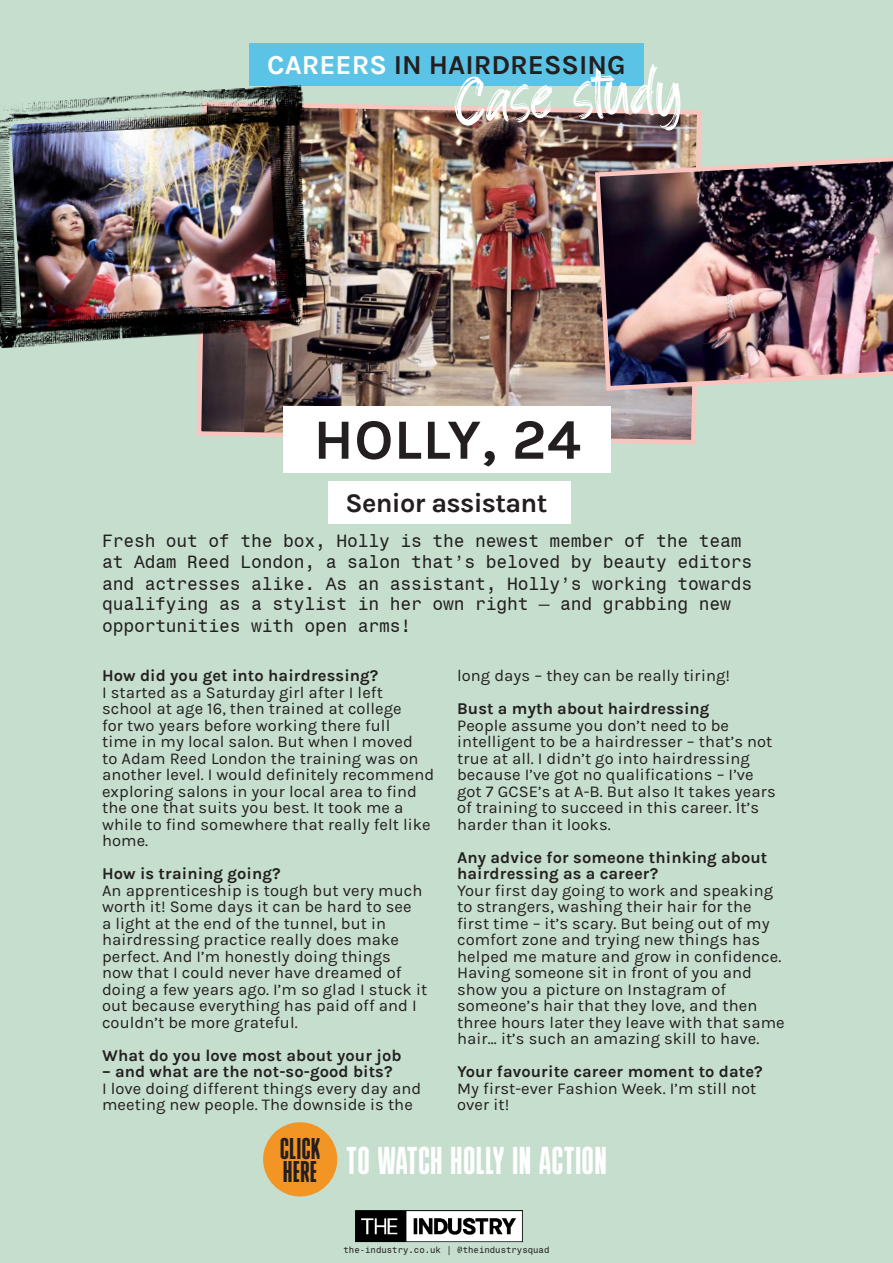
<style>
.page{position:relative;width:893px;height:1263px;background:#c5decd}
.page>*{position:absolute;margin:0;border:0;box-sizing:border-box;transform-origin:0 0}
.t1{font:65.1px "Blacksign";color:#fff}
.t2{font:700 57px "Karla";letter-spacing:.01em;color:#231f20}
.t3{font:38.7px "Bulevar";letter-spacing:.025em;color:#fff}
.t4{font:30px "Bulevar";letter-spacing:.025em;color:#231f20}
.t5{font:700 27.45px "Karla";color:#231f20}
.t6{font:700 27px "Karla";letter-spacing:-.025em;color:#231f20}
.t7{font:18px/21px "Monospace 821 BT";letter-spacing:-.01em;color:#231f20}
.t8{font:16.5px/16.5px "Karla";letter-spacing:.005em;color:#231f20}
.t9{font:700 16.5px/16.5px "Karla";letter-spacing:.005em;color:#231f20}
.t10{font:9px "Monospace 821 BT";color:#231f20}
.s1{color:#fff}
</style>
<div class="page">
<img style="left:196px;top:103px;width:506px;height:344px">
<div style="left:283px;top:406px;width:327px;height:67px;background:#fff"></div>
<div style="left:249px;top:43px;width:395px;height:42px;background:#5bc4e6"></div>
<div style="left:328px;top:481px;width:242px;height:43px;background:#fff"></div>
<img style="left:356px;top:1211px;width:167px;height:31px">
<div style="left:263px;top:1122px;width:74px;height:74px;background:#f39525;border-radius:50%"></div>
<img style="left:0;top:85px;width:315px;height:263px">
<img style="left:593px;top:153px;width:300px;height:240px">
<p class="t5" style="left:267px;top:49px;width:360px"><span class="s1">CAREERS</span> IN HAIRDRESSING</p>
<p class="t1" style="left:452px;top:62px;width:229px;rotate:-3deg">Case study</p>
<p class="t2" style="left:314px;top:407px;width:269px">HOLLY, 24</p>
<p class="t6" style="left:346px;top:487px;width:203px">Senior assistant</p>
<p class="t7" style="left:102px;top:530px;width:652px">Fresh out of the box, Holly is the newest member of the team at Adam Reed London, a salon that’s beloved by beauty editors and actresses alike. As an assistant, Holly’s working towards qualifying as a stylist in her own right – and grabbing new opportunities with open arms!</p>
<p class="t9" style="left:102px;top:667px;width:278px">How did you get into hairdressing?</p>
<p class="t8" style="left:102px;top:684px;width:334px">I started as a Saturday girl after I left school at age 16, then trained at college<br>for two years before working there full<br>time in my local salon. But when I moved<br>to Adam Reed London the training was on another level. I would definitely recommend exploring salons in your local area to find the one that suits you best. It took me a while to find somewhere that really felt like home.</p>
<p class="t9" style="left:102px;top:865px;width:180px">How is training going?</p>
<p class="t8" style="left:102px;top:882px;width:327px">An apprenticeship is tough but very much worth it! Some days it can be hard to see<br>a light at the end of the tunnel, but in hairdressing practice really does make perfect. And I’m honestly doing things<br>now that I could never have dreamed of doing a few years ago. I’m so glad I stuck it out because everything has paid off and I couldn’t be more grateful.</p>
<p class="t9" style="left:102px;top:1047px;width:301px">What do you love most about your job</p>
<p class="t9" style="left:102px;top:1063px;width:292px">– and what are the not-so-good bits?</p>
<p class="t8" style="left:102px;top:1080px;width:321px">I love doing different things every day and meeting new people. The downside is the</p>
<p class="t8" style="left:457px;top:668px;width:274px">long days – they can be really tiring!</p>
<p class="t9" style="left:457px;top:700px;width:254px">Bust a myth about hairdressing</p>
<p class="t8" style="left:457px;top:717px;width:320px">People assume you don’t need to be intelligent to be a hairdresser – that’s not true at all. I didn’t go into hairdressing because I’ve got no qualifications – I’ve got 7 GCSE’s at A-B. But also It takes years of training to succeed in this career. It’s harder than it looks.</p>
<p class="t9" style="left:457px;top:849px;width:312px">Any advice for someone thinking about hairdressing as a career?</p>
<p class="t8" style="left:457px;top:882px;width:329px">Your first day going to work and speaking to strangers, washing their hair for the first time – it’s scary. But being out of my comfort zone and trying new things has helped me mature and grow in confidence.<br>Having someone sit in front of you and show you a picture on Instagram of someone’s hair that they love, and then three hours later they leave with that same hair... it’s such an amazing skill to have.</p>
<p class="t9" style="left:457px;top:1063px;width:307px">Your favourite career moment to date?</p>
<p class="t8" style="left:457px;top:1080px;width:301px">My first-ever Fashion Week. I’m still not over it!</p>
<p class="t4" style="left:280px;top:1132px;width:41px">CLICK</p>
<p class="t4" style="left:283px;top:1155px;width:35px">HERE</p>
<p class="t3" style="left:346px;top:1139px;width:261px">TO WATCH HOLLY IN ACTION</p>
<p class="t10" style="left:344px;top:1245px;width:207px">the-industry.co.uk | @theindustrysquad</p>
</div>
